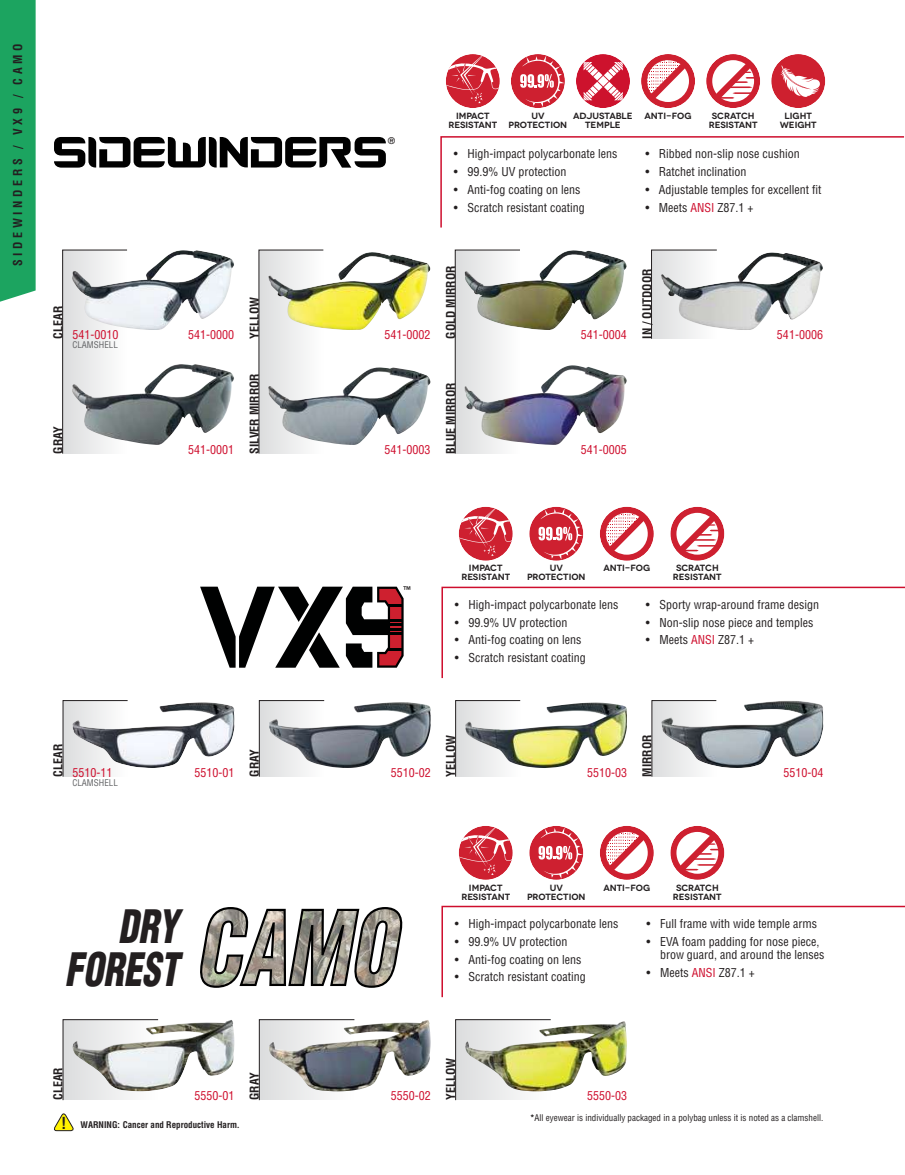
<style>
.page{position:relative;width:905px;height:1175px;background:#fff}
.page>*{position:absolute;margin:0;border:0;box-sizing:border-box;transform-origin:0 0}
.t1{font:italic 900 condensed 45px/43px "Helvetica LT Std";color:#231f20;text-align:right;scale:.81 1}
.t2{font:condensed 12px/13.5px "Helvetica LT Std";color:#231f20}
.t3{font:condensed 12px "Helvetica LT Std";color:#ce0e2d}
.t4{font:700 condensed 12px "Helvetica LT Std";color:#231f20}
.t5{font:700 condensed 12px "Helvetica LT Std";letter-spacing:.3em;color:#231f20}
.t6{font:600 9px/9px "Novecentowide";letter-spacing:-.005em;color:#231f20;text-align:center}
.t7{font:condensed 9px "Helvetica LT Std";color:#231f20}
.t8{font:700 condensed 9px "Helvetica LT Std";color:#231f20}
.t9{font:condensed 9px "Helvetica LT Std";color:#636466}
.s1{font-size:16.2px}
.s2{font-family:"Minion Pro";font-stretch:normal}
.s3{color:#ce0e2d}
.s4{font-weight:700}
</style>
<div class="page">
<svg style="left:54px;top:1113px;width:20px;height:18px"></svg>
<svg style="left:440px;top:136px;width:464px;height:92px"></svg>
<img style="left:324px;top:367px;width:106px;height:78px">
<div style="left:255px;top:242px;width:189px;height:90px;background:#231f20;opacity:.25"></div>
<svg style="left:258px;top:249px;width:66px;height:205px"></svg>
<img style="left:520px;top:365px;width:104px;height:80px">
<div style="left:451px;top:240px;width:189px;height:93px;background:#231f20;opacity:.25"></div>
<svg style="left:454px;top:249px;width:66px;height:205px"></svg>
<div style="left:647px;top:242px;width:189px;height:90px;background:#231f20;opacity:.25"></div>
<svg style="left:650px;top:249px;width:67px;height:90px"></svg>
<img style="left:128px;top:364px;width:106px;height:81px">
<div style="left:59px;top:240px;width:189px;height:93px;background:#231f20;opacity:.25"></div>
<svg style="left:62px;top:249px;width:66px;height:205px"></svg>
<svg style="left:54px;top:137px;width:332px;height:31px"></svg>
<svg style="left:441px;top:586px;width:463px;height:93px"></svg>
<svg style="left:62px;top:769px;width:47px;height:8px"></svg>
<div style="left:60px;top:691px;width:189px;height:78px;background:#231f20;opacity:.25"></div>
<div style="left:649px;top:689px;width:189px;height:80px;background:#231f20;opacity:.25"></div>
<svg style="left:651px;top:700px;width:66px;height:77px"></svg>
<img style="left:521px;top:702px;width:106px;height:66px">
<svg style="left:455px;top:700px;width:66px;height:77px"></svg>
<img style="left:325px;top:702px;width:106px;height:66px">
<svg style="left:258px;top:700px;width:67px;height:77px"></svg>
<svg style="left:200px;top:586px;width:203px;height:81px"></svg>
<svg style="left:458px;top:507px;width:54px;height:54px"></svg>
<svg style="left:459px;top:508px;width:53px;height:48px"></svg>
<div style="left:529px;top:507px;width:54px;height:54px;background:#ce2030;border-radius:50%"></div>
<svg style="left:538px;top:508px;width:45px;height:51px"></svg>
<svg style="left:600px;top:506px;width:53px;height:55px"></svg>
<svg style="left:670px;top:507px;width:54px;height:54px"></svg>
<svg style="left:441px;top:905px;width:463px;height:93px"></svg>
<svg style="left:62px;top:1092px;width:69px;height:8px"></svg>
<div style="left:60px;top:1008px;width:189px;height:84px;background:#231f20;opacity:.25"></div>
<img style="left:551px;top:1021px;width:76px;height:70px">
<img style="left:455px;top:1019px;width:96px;height:81px">
<img style="left:355px;top:1020px;width:76px;height:70px">
<svg style="left:258px;top:1019px;width:97px;height:81px"></svg>
<svg style="left:200px;top:907px;width:203px;height:80px"></svg>
<div style="left:458px;top:825px;width:54px;height:54px;background:#ce2030;border-radius:50%"></div>
<svg style="left:459px;top:827px;width:53px;height:48px"></svg>
<svg style="left:529px;top:825px;width:54px;height:54px"></svg>
<svg style="left:538px;top:827px;width:45px;height:51px"></svg>
<svg style="left:600px;top:826px;width:53px;height:54px"></svg>
<svg style="left:670px;top:826px;width:54px;height:53px"></svg>
<div style="left:446px;top:54px;width:54px;height:54px;background:#ce2030;border-radius:50%"></div>
<svg style="left:446px;top:56px;width:53px;height:47px"></svg>
<div style="left:511px;top:54px;width:54px;height:54px;background:#ce2030;border-radius:50%"></div>
<svg style="left:520px;top:55px;width:44px;height:52px"></svg>
<div style="left:576px;top:54px;width:54px;height:54px;background:#cd122d;border-radius:50%"></div>
<svg style="left:583px;top:62px;width:39px;height:38px"></svg>
<svg style="left:641px;top:54px;width:54px;height:54px"></svg>
<svg style="left:706px;top:54px;width:54px;height:54px"></svg>
<div style="left:771px;top:54px;width:54px;height:54px;background:#ce202f;border-radius:50%"></div>
<svg style="left:780px;top:65px;width:39px;height:32px"></svg>
<div style="left:0;top:0;width:36px;height:302px;background:#1ca460"></div>
<p class="t5" style="left:10px;top:266px;width:224px;rotate:-90deg">SIDEWINDERS / VX9 / CAMO</p>
<p class="t4" style="left:51px;top:339px;width:34px;rotate:-90deg">CLEAR</p>
<p class="t3" style="left:72px;top:327px;width:47px">541-0010</p>
<p class="t3" style="left:188px;top:327px;width:47px">541-0000</p>
<p class="t9" style="left:72px;top:339px;width:47px">CLAMSHELL</p>
<p class="t4" style="left:51px;top:453px;width:29px;rotate:-90deg">GRAY</p>
<p class="t3" style="left:188px;top:441px;width:47px">541-0001</p>
<p class="t4" style="left:247px;top:339px;width:43px;rotate:-90deg">YELLOW</p>
<p class="t4" style="left:247px;top:453px;width:82px;rotate:-90deg">SILVER MIRROR</p>
<p class="t4" style="left:51px;top:776px;width:34px;rotate:-90deg">CLEAR</p>
<p class="t3" style="left:72px;top:764px;width:41px">5510-11</p>
<p class="t3" style="left:194px;top:764px;width:41px">5510-01</p>
<p class="t9" style="left:72px;top:776px;width:47px">CLAMSHELL</p>
<p class="t4" style="left:247px;top:776px;width:29px;rotate:-90deg">GRAY</p>
<h1 class="t1" style="left:65px;top:905px;width:142px">DRY<br>FOREST</h1>
<p class="t4" style="left:51px;top:1100px;width:34px;rotate:-90deg">CLEAR</p>
<p class="t3" style="left:194px;top:1088px;width:41px">5550-01</p>
<p class="t8" style="left:61px;top:1118px;width:180px"><span class="s1">!</span> WARNING: Cancer and Reproductive Harm<span class="s2">.</span></p>
<p class="t4" style="left:247px;top:1100px;width:29px;rotate:-90deg">GRAY</p>
<p class="t8" style="left:388px;top:135px;width:9px">®</p>
<p class="t6" style="left:448px;top:111px;width:50px">IMPACT<br>RESISTANT</p>
<p class="t6" style="left:508px;top:111px;width:60px">UV<br>PROTECTION</p>
<p class="t6" style="left:573px;top:111px;width:61px">ADJUSTABLE<br>TEMPLE</p>
<p class="t6" style="left:644px;top:111px;width:48px">ANTI-FOG</p>
<p class="t6" style="left:708px;top:111px;width:50px">SCRATCH<br>RESISTANT</p>
<p class="t6" style="left:779px;top:111px;width:38px">LIGHT<br>WEIGHT</p>
<p class="t2" style="left:454px;top:147px;width:165px">• High-impact polycarbonate lens</p>
<p class="t2" style="left:454px;top:165px;width:114px">• 99.9% UV protection</p>
<p class="t2" style="left:454px;top:183px;width:128px">• Anti-fog coating on lens</p>
<p class="t2" style="left:454px;top:200px;width:132px">• Scratch resistant coating</p>
<p class="t2" style="left:645px;top:147px;width:156px">• Ribbed non-slip nose cushion</p>
<p class="t2" style="left:645px;top:165px;width:103px">• Ratchet inclination</p>
<p class="t2" style="left:645px;top:183px;width:178px">• Adjustable temples for excellent fit</p>
<p class="t2" style="left:645px;top:200px;width:110px">• Meets <span class="s3">ANSI</span> Z87.1 +</p>
<p class="t3" style="left:384px;top:327px;width:47px">541-0002</p>
<p class="t4" style="left:443px;top:339px;width:74px;rotate:-90deg">GOLD MIRROR</p>
<p class="t3" style="left:384px;top:441px;width:47px">541-0003</p>
<p class="t4" style="left:443px;top:453px;width:72px;rotate:-90deg">BLUE MIRROR</p>
<p class="t3" style="left:580px;top:327px;width:47px">541-0004</p>
<p class="t4" style="left:639px;top:339px;width:71px;rotate:-90deg">IN / OUTDOOR</p>
<p class="t3" style="left:580px;top:441px;width:47px">541-0005</p>
<p class="t3" style="left:777px;top:327px;width:47px">541-0006</p>
<p class="t8" style="left:403px;top:584px;width:9px">™</p>
<p class="t6" style="left:461px;top:564px;width:50px">IMPACT<br>RESISTANT</p>
<p class="t6" style="left:527px;top:564px;width:60px">UV<br>PROTECTION</p>
<p class="t6" style="left:603px;top:564px;width:48px">ANTI-FOG</p>
<p class="t6" style="left:673px;top:564px;width:50px">SCRATCH<br>RESISTANT</p>
<p class="t2" style="left:455px;top:597px;width:165px">• High-impact polycarbonate lens</p>
<p class="t2" style="left:455px;top:615px;width:114px">• 99.9% UV protection</p>
<p class="t2" style="left:455px;top:633px;width:128px">• Anti-fog coating on lens</p>
<p class="t2" style="left:455px;top:651px;width:132px">• Scratch resistant coating</p>
<p class="t2" style="left:646px;top:597px;width:175px">• Sporty wrap-around frame design</p>
<p class="t2" style="left:646px;top:615px;width:169px">• Non-slip nose piece and temples</p>
<p class="t2" style="left:646px;top:633px;width:110px">• Meets <span class="s3">ANSI</span> Z87.1 +</p>
<p class="t3" style="left:391px;top:764px;width:41px">5510-02</p>
<p class="t4" style="left:443px;top:776px;width:43px;rotate:-90deg">YELLOW</p>
<p class="t3" style="left:587px;top:764px;width:41px">5510-03</p>
<p class="t4" style="left:639px;top:776px;width:43px;rotate:-90deg">MIRROR</p>
<p class="t3" style="left:783px;top:764px;width:41px">5510-04</p>
<p class="t6" style="left:461px;top:883px;width:50px">IMPACT<br>RESISTANT</p>
<p class="t6" style="left:527px;top:883px;width:60px">UV<br>PROTECTION</p>
<p class="t6" style="left:603px;top:883px;width:48px">ANTI-FOG</p>
<p class="t6" style="left:673px;top:883px;width:50px">SCRATCH<br>RESISTANT</p>
<p class="t2" style="left:455px;top:916px;width:165px">• High-impact polycarbonate lens</p>
<p class="t2" style="left:455px;top:934px;width:114px">• 99.9% UV protection</p>
<p class="t2" style="left:455px;top:952px;width:128px">• Anti-fog coating on lens</p>
<p class="t2" style="left:455px;top:970px;width:132px">• Scratch resistant coating</p>
<p class="t2" style="left:646px;top:916px;width:172px">• Full frame with wide temple arms</p>
<p class="t2" style="left:660px;top:934px;width:166px;text-indent:-14px">• EVA foam padding for nose piece, brow guard, and around the lenses</p>
<p class="t2" style="left:646px;top:965px;width:110px">• Meets <span class="s3">ANSI</span> Z87.1 +</p>
<p class="t3" style="left:391px;top:1088px;width:41px">5550-02</p>
<p class="t4" style="left:443px;top:1100px;width:43px;rotate:-90deg">YELLOW</p>
<p class="t3" style="left:587px;top:1088px;width:41px">5550-03</p>
<p class="t7" style="left:530px;top:1112px;width:295px"><span class="s4">*</span>All eyewear is individually packaged in a polybag unless it is noted as a clamshell.</p>
</div>
